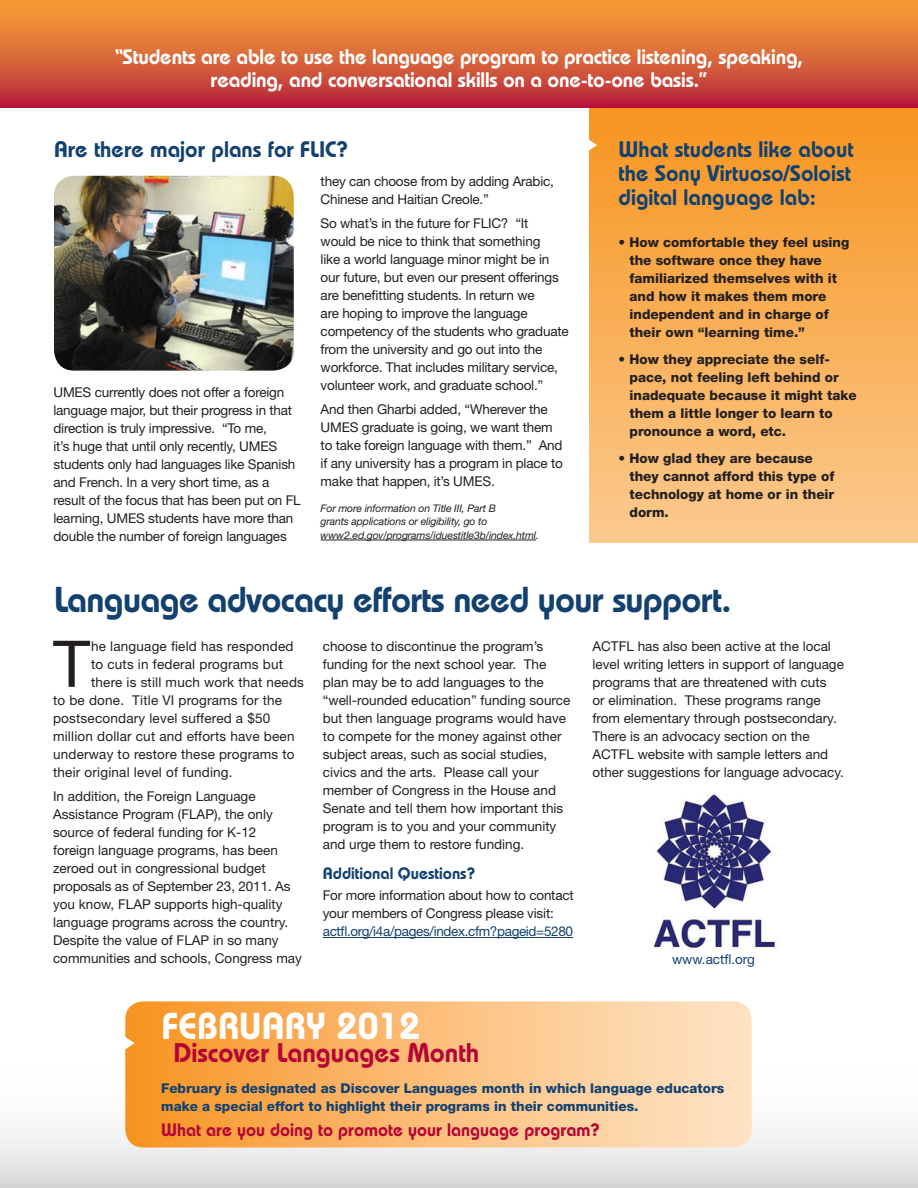
<style>
.page{position:relative;width:918px;height:1188px;background:#fff}
.page>*{position:absolute;margin:0;border:0;box-sizing:border-box;transform-origin:0 0}
.Link_Body{font:64.5px "Helvetica Neue";color:#231f20}
.t1{font:600 37.5px "Bauhaus";color:#fff}
.t2{font:600 36px "Bauhaus";letter-spacing:-.02em;color:#124170}
.t3{font:600 27px "Bauhaus";color:#b50536}
.Link_Body-2{font:600 22.5px/24px "Bauhaus";color:#124170;text-align:justify}
.t4{font:600 21px/22.5px "Bauhaus";letter-spacing:-.01em;color:#fff;text-align:center}
.t5{font:600 18px "Bauhaus";color:#b50536}
.Link_Body-3{font:600 16.5px "Bauhaus";color:#124170}
.Link_Body-4{font:13.5px/18px "Helvetica Neue";color:#231f20}
.t6{font:800 13.5px/18px "Helvetica Neue";color:#231f20}
.t7{font:800 13.5px/18px "Helvetica Neue";color:#124170}
.Link_Body-5{font:13.5px "Helvetica Neue";color:#124170}
.Link_Body-6{font:italic 10.5px/13.5px "Helvetica Neue";letter-spacing:-.015em;color:#231f20}
.s1{color:#124170}
</style>
<div class="page">
<div style="left:590px;top:108px;width:328px;height:434px;background:linear-gradient(to bottom,#f7941f,#fbca8f)"></div>
<svg style="left:0;top:0;width:918px;height:108px;background:#da6538"></svg>
<svg style="left:0;top:1133px;width:918px;height:55px;background:#e3e4e5"></svg>
<hr style="left:321px;top:540px;width:215px;height:1px;background:#231f20">
<hr style="left:323px;top:937px;width:250px;height:1px;background:#124170">
<svg style="left:589px;top:139px;width:8px;height:12px"></svg>
<img style="left:54px;top:176px;width:240px;height:195px">
<img style="left:653px;top:794px;width:123px;height:155px">
<svg style="left:125px;top:1001px;width:627px;height:147px;background:#fbbe79"></svg>
<svg style="left:125px;top:1034px;width:10px;height:19px"></svg>
<p class="t4" style="left:115px;top:45px;width:690px">“Students are able to use the language program to practice listening, speaking, reading, and conversational skills on a one-to-one basis.”</p>
<p class="Link_Body-2" style="left:54px;top:137px;width:295px">Are there major plans for FLIC?</p>
<p class="Link_Body-4" style="left:53px;top:383px;width:249px">UMES currently does not offer a foreign language major, but their progress in that direction is truly impressive. “To me,<br>it’s huge that until only recently, UMES students only had languages like Spanish and French. In a very short time, as a result of the focus that has been put on FL learning, UMES students have more than double the number of foreign languages</p>
<p class="Link_Body-4" style="left:321px;top:172px;width:235px">they can choose from by adding Arabic,<br>Chinese and Haitian Creole.”</p>
<p class="Link_Body-4" style="left:321px;top:214px;width:250px">So what’s in the future for FLIC? “It<br>would be nice to think that something<br>like a world language minor might be in our future, but even our present offerings are benefitting students. In return we<br>are hoping to improve the language competency of the students who graduate from the university and go out into the workforce. That includes military service, volunteer work, and graduate school.”</p>
<p class="Link_Body-4" style="left:321px;top:400px;width:244px">And then Gharbi added, “Wherever the UMES graduate is going, we want them to take foreign language with them.” And if any university has a program in place to make that happen, it’s UMES.</p>
<p class="Link_Body-6" style="left:321px;top:501px;width:220px">For more information on Title III, Part B<br>grants applications or eligibility, go to www2.ed.gov/programs/iduestitle3b/index.html.</p>
<p class="Link_Body-2" style="left:619px;top:137px;width:237px">What students like about the Sony Virtuoso/Soloist digital language lab:</p>
<p class="t6" style="left:630px;top:233px;width:221px;text-indent:-11px">• How comfortable they feel using the software once they have familiarized themselves with it and how it makes them more independent and in charge of their own “learning time.”</p>
<p class="t6" style="left:630px;top:350px;width:229px;text-indent:-11px">• How they appreciate the self&shy;pace, not feeling left behind or inadequate because it might take them a little longer to learn to pronounce a word, etc.</p>
<p class="t6" style="left:630px;top:449px;width:206px;text-indent:-11px">• How glad they are because they cannot afford this type of technology at home or in their dorm.</p>
<p class="t2" style="left:54px;top:577px;width:679px">Language advocacy efforts need your support.</p>
<p class="Link_Body" style="left:53px;top:625px;width:39px">T</p>
<p class="Link_Body-4" style="left:91px;top:637px;width:204px">he language field has responded</p>
<p class="Link_Body-4" style="left:91px;top:655px;width:193px">to cuts in federal programs but</p>
<p class="Link_Body-4" style="left:91px;top:673px;width:214px">there is still much work that needs</p>
<p class="Link_Body-4" style="left:53px;top:691px;width:231px">to be done. Title VI programs for the</p>
<p class="Link_Body-4" style="left:53px;top:709px;width:219px">postsecondary level suffered a $50</p>
<p class="Link_Body-4" style="left:53px;top:727px;width:243px">million dollar cut and efforts have been</p>
<p class="Link_Body-4" style="left:53px;top:745px;width:243px">underway to restore these programs to</p>
<p class="Link_Body-4" style="left:53px;top:763px;width:181px">their original level of funding.</p>
<p class="Link_Body-4" style="left:53px;top:787px;width:250px">In addition, the Foreign Language Assistance Program (FLAP), the only source of federal funding for K-12<br>foreign language programs, has been zeroed out in congressional budget proposals as of September 23, 2011. As you know, FLAP supports high-quality language programs across the country.<br>Despite the value of FLAP in so many communities and schools, Congress may</p>
<p class="Link_Body-4" style="left:323px;top:637px;width:249px">choose to discontinue the program’s funding for the next school year. The plan may be to add languages to the “well-rounded education” funding source but then language programs would have to compete for the money against other subject areas, such as social studies, civics and the arts. Please call your member of Congress in the House and Senate and tell them how important this program is to you and your community and urge them to restore funding.</p>
<p class="Link_Body-3" style="left:323px;top:863px;width:154px">Additional Questions?</p>
<p class="Link_Body-4" style="left:323px;top:886px;width:252px">For more information about how to contact your members of Congress please visit: <span class="s1">actfl.org/i4a/pages/index.cfm?pageid=5280</span></p>
<p class="t1" style="left:162px;top:1004px;width:260px">FEBRUARY 2012</p>
<p class="t3" style="left:173px;top:1037px;width:308px">Discover Languages Month</p>
<p class="Link_Body-4" style="left:592px;top:637px;width:253px">ACTFL has also been active at the local level writing letters in support of language programs that are threatened with cuts<br>or elimination. These programs range from elementary through postsecondary.<br>There is an advocacy section on the ACTFL website with sample letters and other suggestions for language advocacy.</p>
<p class="Link_Body-5" style="left:672px;top:951px;width:84px">www.actfl.org</p>
<p class="t7" style="left:161px;top:1079px;width:565px">February is designated as Discover Languages month in which language educators make a special effort to highlight their programs in their communities.</p>
<p class="t5" style="left:161px;top:1118px;width:440px">What are you doing to promote your language program?</p>
</div>
